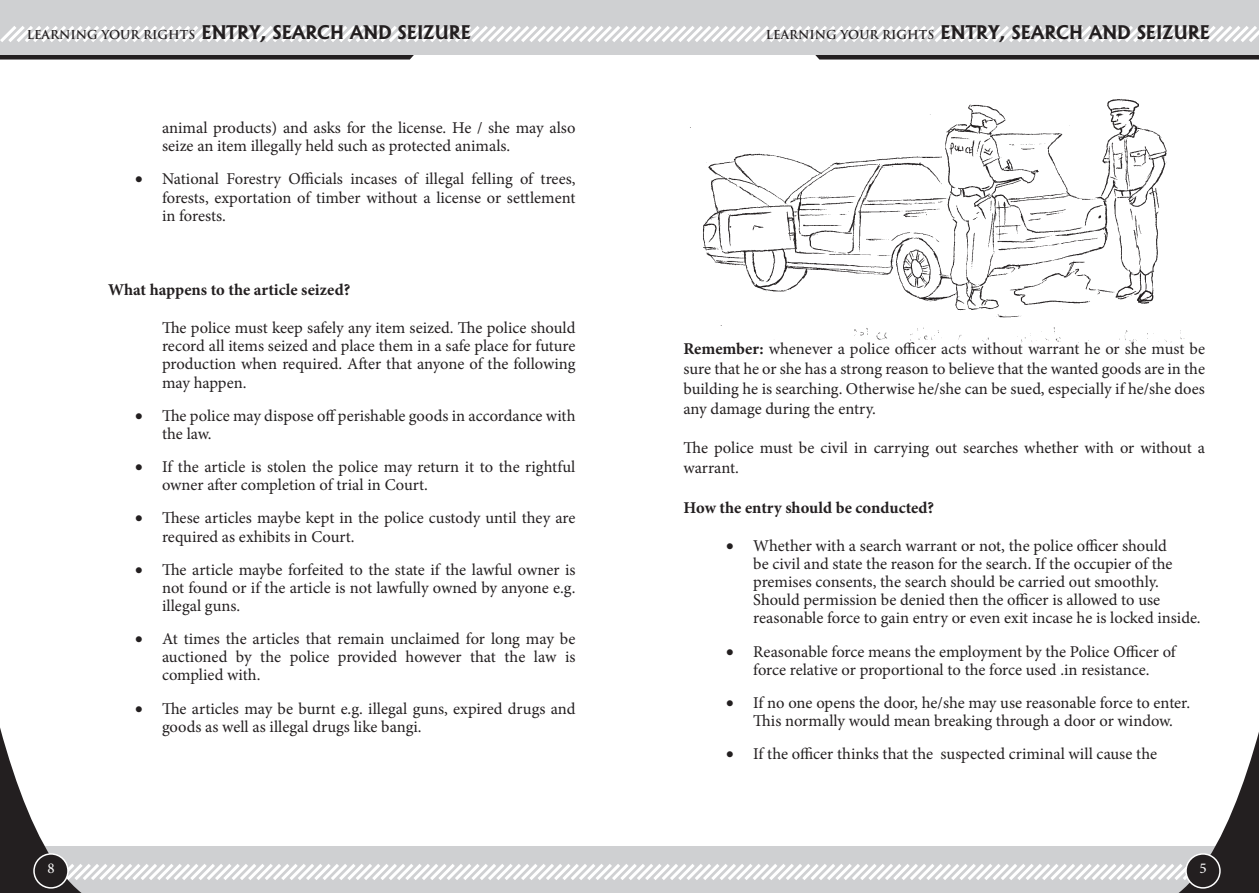
<style>
.page{position:relative;width:1259px;height:893px;background:#fff}
.page>*{position:absolute;margin:0;border:0;box-sizing:border-box;transform-origin:0 0}
.t1{font:700 18px "Albertus";color:#231f20}
.t2{font:16.5px/18.1px "Minion Pro";color:#231f20}
.t3{font:700 16.5px "Minion Pro";color:#231f20}
.t4{font:15px "Minion Pro";color:#fff}
.s1{font-family:"Trajan Pro";font-size:12px}
.s2{font-weight:700}
</style>
<div class="page">
<img style="left:690px;top:99px;width:495px;height:243px">
<svg style="left:0;top:0;width:1259px;height:60px;background:#cdced0"></svg>
<svg style="left:0;top:727px;width:1259px;height:166px"></svg>
<p class="t1" style="left:27px;top:22px;width:446px"><span class="s1">LEARNING YOUR RIGHTS</span> ENTRY, SEARCH AND SEIZURE</p>
<p class="t2" style="left:162px;top:119px;width:415px">animal products) and asks for the license. He / she may also seize an item illegally held such as protected animals.</p>
<p class="t2" style="left:162px;top:170px;width:415px;text-align:justify;text-indent:-27px">• National Forestry Officials incases of illegal felling of trees, forests, exportation of timber without a license or settlement in forests.</p>
<p class="t4" style="left:47px;top:859px;width:9px">8</p>
<p class="t3" style="left:108px;top:278px;width:244px">What happens to the article seized?</p>
<p class="t2" style="left:162px;top:319px;width:415px;text-align:justify">The police must keep safely any item seized. The police should record all items seized and place them in a safe place for future production when required. After that anyone of the following may happen.</p>
<p class="t2" style="left:162px;top:406px;width:415px;text-indent:-27px">• The police may dispose off perishable goods in accordance with the law.</p>
<p class="t2" style="left:162px;top:458px;width:415px;text-indent:-27px">• If the article is stolen the police may return it to the rightful owner after completion of trial in Court.</p>
<p class="t2" style="left:162px;top:509px;width:415px;text-indent:-27px">• These articles maybe kept in the police custody until they are required as exhibits in Court.</p>
<p class="t2" style="left:162px;top:560px;width:415px;text-align:justify;text-indent:-27px">• The article maybe forfeited to the state if the lawful owner is not found or if the article is not lawfully owned by anyone e.g. illegal guns.</p>
<p class="t2" style="left:162px;top:630px;width:415px;text-align:justify;text-indent:-27px">• At times the articles that remain unclaimed for long may be auctioned by the police provided however that the law is complied with.</p>
<p class="t2" style="left:162px;top:699px;width:415px;text-indent:-27px">• The articles may be burnt e.g. illegal guns, expired drugs and goods as well as illegal drugs like bangi.</p>
<p class="t1" style="left:766px;top:22px;width:446px"><span class="s1">LEARNING YOUR RIGHTS</span> ENTRY, SEARCH AND SEIZURE</p>
<p class="t2" style="left:683px;top:339px;width:523px;line-height:19.8px;text-align:justify"><span class="s2">Remember:</span> whenever a police officer acts without warrant he or she must be sure that he or she has a strong reason to believe that the wanted goods are in the building he is searching. Otherwise he/she can be sued, especially if he/she does any damage during the entry.</p>
<p class="t2" style="left:683px;top:438px;width:523px;line-height:19.8px">The police must be civil in carrying out searches whether with or without a warrant.</p>
<p class="t3" style="left:683px;top:496px;width:252px">How the entry should be conducted?</p>
<p class="t2" style="left:753px;top:537px;width:449px;text-indent:-27px">• Whether with a search warrant or not, the police officer should<br>be civil and state the reason for the search. If the occupier of the premises consents, the search should be carried out smoothly.<br>Should permission be denied then the officer is allowed to use reasonable force to gain entry or even exit incase he is locked inside.</p>
<p class="t2" style="left:726px;top:642px;width:451px;text-align:center">• Reasonable force means the employment by the Police Officer of force relative or proportional to the force used .in resistance.</p>
<p class="t2" style="left:753px;top:694px;width:438px;text-indent:-27px">• If no one opens the door, he/she may use reasonable force to enter.<br>This normally would mean breaking through a door or window.</p>
<p class="t2" style="left:726px;top:745px;width:432px">• If the officer thinks that the suspected criminal will cause the</p>
<p class="t4" style="left:1199px;top:859px;width:9px">5</p>
</div>
